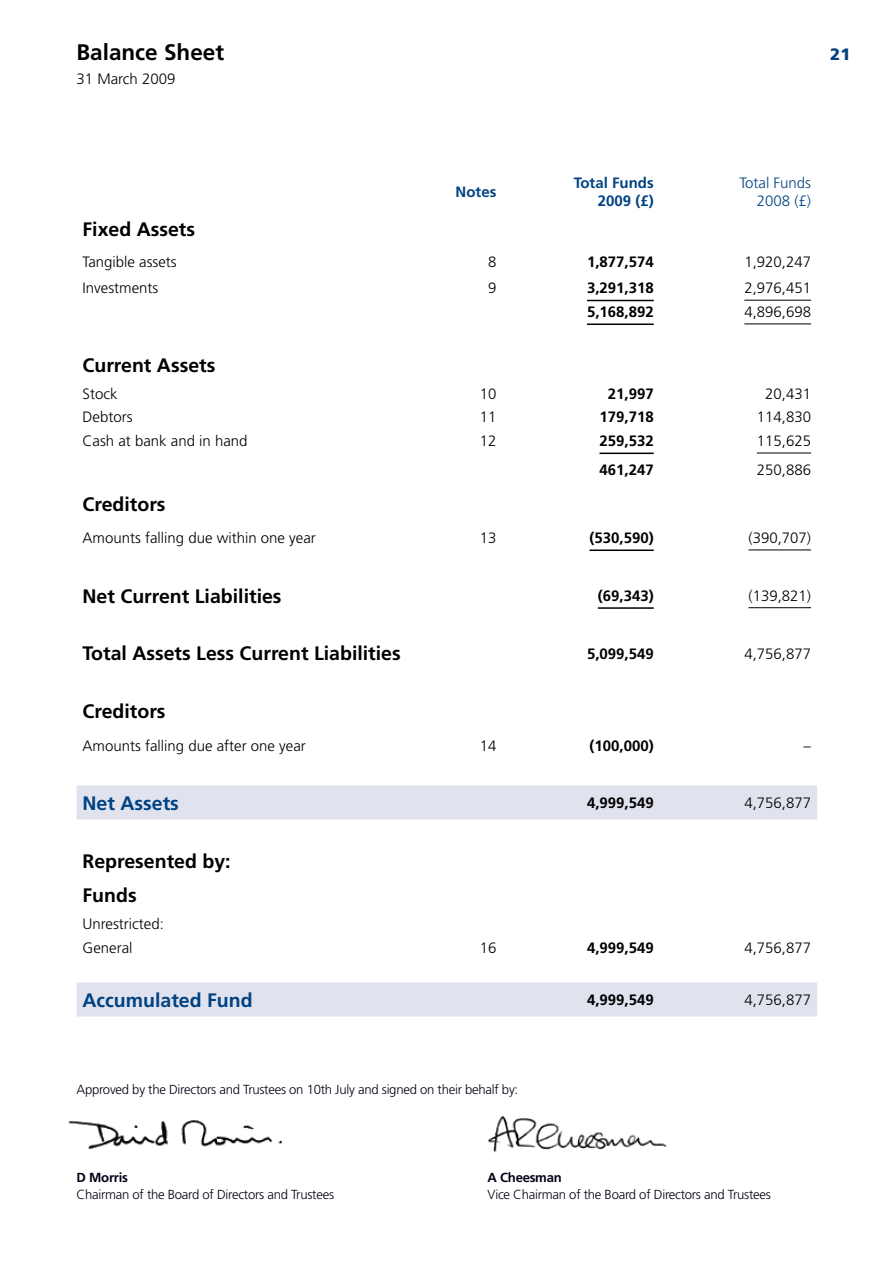
<style>
.page{position:relative;width:893px;height:1263px;background:#fff}
.page>*{position:absolute;margin:0;border:0;box-sizing:border-box;transform-origin:0 0}
.t1{font:700 22.5px "Frutiger";color:#000}
.t2{font:700 19.5px/34px "Frutiger";color:#000}
.t3{font:700 19.5px "Frutiger";color:#004282}
.t4{font:900 16.5px "Frutiger";color:#004282}
.t5{font:300 15px/23.7px "Frutiger";color:#000}
.t6{font:700 15px "Frutiger";color:#000}
.t7{font:700 15px/18px "Frutiger";color:#004282;text-align:right}
.t8{font:300 15px/18px "Frutiger";color:#004282;text-align:right}
.t9{font:300 13.2px "Frutiger";letter-spacing:-.02em;color:#000017}
.t10{font:700 13.2px "Frutiger";letter-spacing:-.02em;color:#000017}
</style>
<div class="page">
<svg style="left:587px;top:299px;width:225px;height:25px"></svg>
<svg style="left:77px;top:785px;width:740px;height:231px"></svg>
<hr style="left:587px;top:300px;width:67px;height:1px;background:#000">
<hr style="left:744px;top:300px;width:67px;height:1px;background:#000">
<hr style="left:587px;top:323px;width:67px;height:2px;background:#000">
<hr style="left:744px;top:324px;width:67px;height:1px;background:#000">
<hr style="left:599px;top:453px;width:55px;height:1px;background:#000">
<hr style="left:757px;top:453px;width:54px;height:1px;background:#000">
<hr style="left:589px;top:549px;width:65px;height:2px;background:#000">
<hr style="left:748px;top:549px;width:63px;height:1px;background:#000">
<hr style="left:598px;top:607px;width:56px;height:2px;background:#000">
<hr style="left:748px;top:607px;width:63px;height:1px;background:#000">
<img style="left:68px;top:1120px;width:214px;height:29px">
<img style="left:487px;top:1115px;width:180px;height:38px">
<h1 class="t1" style="left:77px;top:39px;width:149px">Balance Sheet</h1>
<p class="t4" style="left:830px;top:44px;width:22px">21</p>
<p class="t5" style="left:77px;top:66px;width:100px">31 March 2009</p>
<p class="t7" style="left:456px;top:182px;width:42px">Notes</p>
<p class="t7" style="left:574px;top:173px;width:82px">Total Funds<br>2009 (£)</p>
<p class="t8" style="left:739px;top:174px;width:73px">Total Funds<br>2008 (£)</p>
<h2 class="t2" style="left:83px;top:212px;width:114px">Fixed Assets</h2>
<p class="t5" style="left:83px;top:250px;width:96px">Tangible assets</p>
<p class="t5" style="left:488px;top:250px;width:10px">8</p>
<p class="t6" style="left:587px;top:253px;width:68px">1,877,574</p>
<p class="t5" style="left:744px;top:250px;width:68px">1,920,247</p>
<p class="t5" style="left:83px;top:276px;width:77px">Investments</p>
<p class="t5" style="left:488px;top:276px;width:10px">9</p>
<p class="t6" style="left:587px;top:279px;width:68px">3,291,318</p>
<p class="t5" style="left:744px;top:276px;width:68px">2,976,451</p>
<p class="t6" style="left:587px;top:303px;width:68px">5,168,892</p>
<p class="t5" style="left:744px;top:300px;width:68px">4,896,698</p>
<h2 class="t2" style="left:83px;top:348px;width:134px">Current Assets</h2>
<p class="t5" style="left:83px;top:382px;width:36px">Stock</p>
<p class="t5" style="left:480px;top:382px;width:18px">10</p>
<p class="t6" style="left:608px;top:385px;width:47px">21,997</p>
<p class="t5" style="left:765px;top:382px;width:47px">20,431</p>
<p class="t5" style="left:83px;top:405px;width:52px">Debtors</p>
<p class="t5" style="left:480px;top:405px;width:18px">11</p>
<p class="t6" style="left:599px;top:408px;width:56px">179,718</p>
<p class="t5" style="left:757px;top:405px;width:56px">114,830</p>
<p class="t5" style="left:83px;top:429px;width:167px">Cash at bank and in hand</p>
<p class="t5" style="left:480px;top:429px;width:18px">12</p>
<p class="t6" style="left:599px;top:432px;width:56px">259,532</p>
<p class="t5" style="left:757px;top:429px;width:56px">115,625</p>
<p class="t6" style="left:599px;top:461px;width:56px">461,247</p>
<p class="t5" style="left:757px;top:458px;width:56px">250,886</p>
<h2 class="t2" style="left:83px;top:487px;width:85px">Creditors</h2>
<p class="t5" style="left:83px;top:526px;width:235px">Amounts falling due within one year</p>
<p class="t5" style="left:480px;top:526px;width:18px">13</p>
<p class="t6" style="left:589px;top:529px;width:66px">(530,590)</p>
<p class="t5" style="left:748px;top:526px;width:64px">(390,707)</p>
<h2 class="t2" style="left:83px;top:579px;width:201px">Net Current Liabilities</h2>
<p class="t6" style="left:598px;top:587px;width:57px">(69,343)</p>
<p class="t5" style="left:748px;top:584px;width:64px">(139,821)</p>
<h2 class="t2" style="left:83px;top:636px;width:320px">Total Assets Less Current Liabilities</h2>
<p class="t6" style="left:587px;top:645px;width:68px">5,099,549</p>
<p class="t5" style="left:744px;top:642px;width:68px">4,756,877</p>
<h2 class="t2" style="left:83px;top:694px;width:85px">Creditors</h2>
<p class="t5" style="left:83px;top:733px;width:225px">Amounts falling due after one year</p>
<p class="t5" style="left:480px;top:733px;width:18px">14</p>
<p class="t6" style="left:589px;top:736px;width:66px">(100,000)</p>
<p class="t5" style="left:804px;top:733px;width:9px">–</p>
<h2 class="t3" style="left:83px;top:792px;width:98px">Net Assets</h2>
<p class="t6" style="left:587px;top:794px;width:68px">4,999,549</p>
<p class="t5" style="left:744px;top:791px;width:68px">4,756,877</p>
<h2 class="t2" style="left:83px;top:844px;width:150px">Represented by:<br>Funds</h2>
<p class="t5" style="left:83px;top:912px;width:83px">Unrestricted:<br>General</p>
<p class="t5" style="left:480px;top:936px;width:18px">16</p>
<p class="t6" style="left:587px;top:939px;width:68px">4,999,549</p>
<p class="t5" style="left:744px;top:936px;width:68px">4,756,877</p>
<h2 class="t3" style="left:83px;top:989px;width:172px">Accumulated Fund</h2>
<p class="t6" style="left:587px;top:991px;width:68px">4,999,549</p>
<p class="t5" style="left:744px;top:988px;width:68px">4,756,877</p>
<p class="t9" style="left:77px;top:1082px;width:443px">Approved by the Directors and Trustees on 10th July and signed on their behalf by:</p>
<p class="t10" style="left:77px;top:1169px;width:53px">D Morris</p>
<p class="t10" style="left:488px;top:1169px;width:76px">A Cheesman</p>
<p class="t9" style="left:77px;top:1187px;width:259px">Chairman of the Board of Directors and Trustees</p>
<p class="t9" style="left:488px;top:1187px;width:285px">Vice Chairman of the Board of Directors and Trustees</p>
</div>
